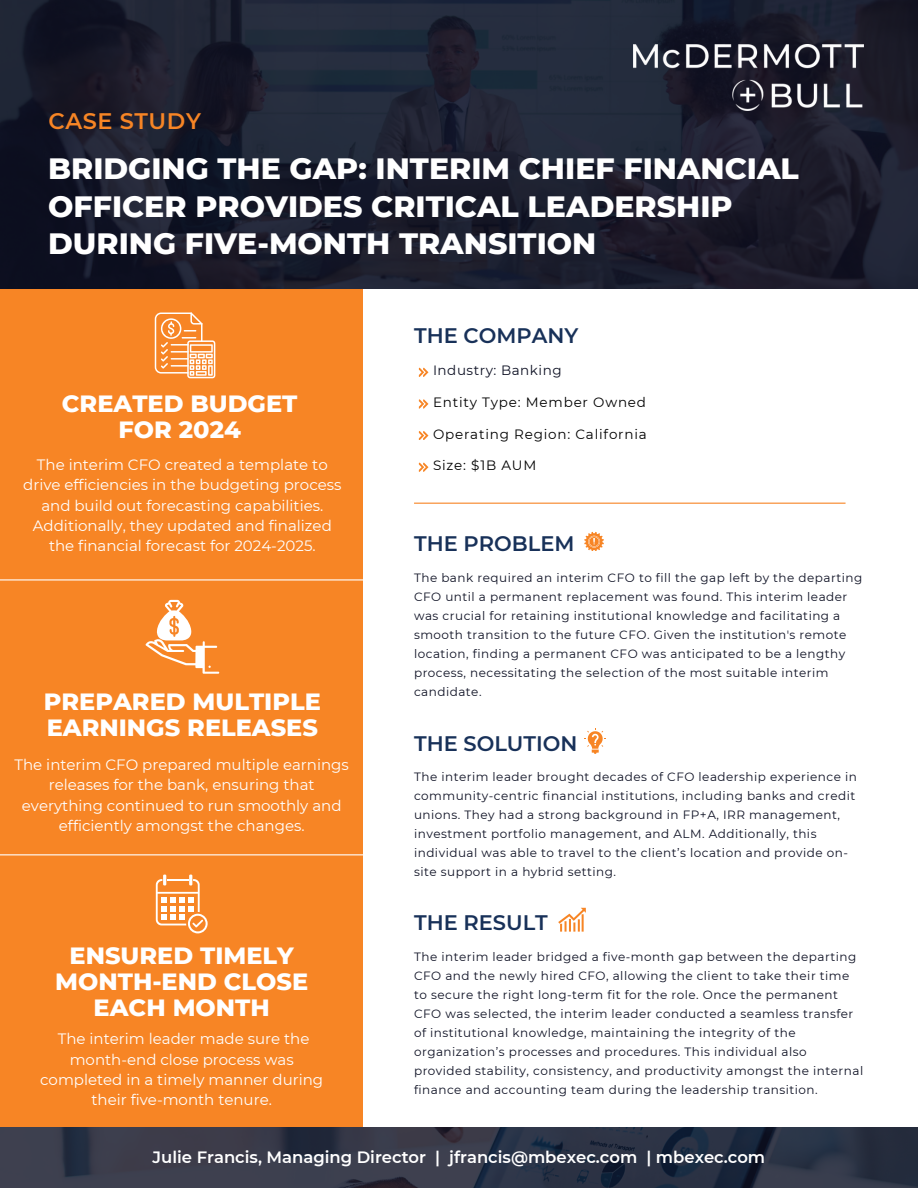
<style>
.page{position:relative;width:918px;height:1188px;background:#fff}
.page>*{position:absolute;margin:0;border:0;box-sizing:border-box;transform-origin:0 0}
.t1{font:800 30px/37.2px "Montserrat";color:#fff}
.t2{font:800 24px/25.8px "Montserrat";color:#fff;text-align:center}
.t3{font:600 22.5px "Montserrat";letter-spacing:.025em;color:#f78525}
.t4{font:600 21px "Montserrat";color:#183159}
.t5{font:600 16.5px "Montserrat";color:#fff}
.t6{font:15px/20.2px "Montserrat";color:#fff;text-align:center}
.t7{font:13.5px "Montserrat";letter-spacing:.06em;color:#000}
.t8{font:13.5px "Montserrat";letter-spacing:.04em;color:#0e1124}
.t9{font:12px/19px "Montserrat";letter-spacing:.04em;color:#0e1124}
</style>
<div class="page">
<div style="left:0;top:275px;width:363px;height:859px;background:#f78525"></div>
<svg style="left:0;top:0;width:918px;height:288px;background:#1b1f2f"></svg>
<svg style="left:0;top:1128px;width:918px;height:60px;background:#303546"></svg>
<img style="left:633px;top:44px;width:231px;height:66px">
<hr style="left:414px;top:503px;width:432px;height:1px;background:#f78525">
<hr style="left:0;top:579px;width:367px;height:1px;background:#fff">
<hr style="left:0;top:854px;width:367px;height:1px;background:#fff">
<svg style="left:584px;top:532px;width:19px;height:19px"></svg>
<svg style="left:584px;top:728px;width:22px;height:26px"></svg>
<svg style="left:558px;top:908px;width:28px;height:23px"></svg>
<svg style="left:419px;top:368px;width:9px;height:9px"></svg>
<svg style="left:419px;top:399px;width:9px;height:9px"></svg>
<svg style="left:419px;top:431px;width:9px;height:9px"></svg>
<svg style="left:419px;top:463px;width:9px;height:9px"></svg>
<svg style="left:155px;top:312px;width:60px;height:66px"></svg>
<svg style="left:145px;top:600px;width:74px;height:74px"></svg>
<svg style="left:156px;top:875px;width:52px;height:58px"></svg>
<p class="t3" style="left:49px;top:108px;width:154px">CASE STUDY</p>
<h6 class="t1" style="left:48px;top:150px;width:752px">BRIDGING THE GAP: INTERIM CHIEF FINANCIAL<br>OFFICER PROVIDES CRITICAL LEADERSHIP<br>DURING FIVE-MONTH TRANSITION</h6>
<h3 class="t2" style="left:62px;top:391px;width:237px">CREATED BUDGET<br>FOR 2024</h3>
<p class="t6" style="left:23px;top:455px;width:320px">The interim CFO created a template to drive efficiencies in the budgeting process and build out forecasting capabilities.<br>Additionally, they updated and finalized the financial forecast for 2024-2025.</p>
<p class="t2" style="left:44px;top:688px;width:278px;text-align:left">PREPARED MULTIPLE<br>EARNINGS RELEASES</p>
<p class="t6" style="left:15px;top:755px;width:336px">The interim CFO prepared multiple earnings releases for the bank, ensuring that everything continued to run smoothly and efficiently amongst the changes.</p>
<h6 class="t2" style="left:55px;top:942px;width:254px">ENSURED TIMELY<br>MONTH-END CLOSE<br>EACH MONTH</h6>
<p class="t6" style="left:40px;top:1029px;width:285px">The interim leader made sure the month-end close process was completed in a timely manner during their five-month tenure.</p>
<h6 class="t4" style="left:414px;top:323px;width:166px">THE COMPANY</h6>
<h5 class="t8" style="left:433px;top:362px;width:130px">Industry: Banking</h5>
<p class="t7" style="left:433px;top:394px;width:215px">Entity Type: Member Owned</p>
<h2 class="t7" style="left:433px;top:426px;width:215px">Operating Region: California</h2>
<h5 class="t7" style="left:433px;top:457px;width:105px">Size: $1B AUM</h5>
<h1 class="t4" style="left:414px;top:531px;width:162px">THE PROBLEM</h1>
<p class="t9" style="left:414px;top:568px;width:450px">The bank required an interim CFO to fill the gap left by the departing CFO until a permanent replacement was found. This interim leader was crucial for retaining institutional knowledge and facilitating a smooth transition to the future CFO. Given the institution's remote location, finding a permanent CFO was anticipated to be a lengthy process, necessitating the selection of the most suitable interim candidate.</p>
<h2 class="t4" style="left:414px;top:731px;width:165px">THE SOLUTION</h2>
<h5 class="t9" style="left:414px;top:767px;width:444px">The interim leader brought decades of CFO leadership experience in community-centric financial institutions, including banks and credit unions. They had a strong background in FP+A, IRR management, investment portfolio management, and ALM. Additionally, this individual was able to travel to the client’s location and provide on&shy;site support in a hybrid setting.</h5>
<p class="t4" style="left:414px;top:909px;width:135px">THE RESULT</p>
<h2 class="t9" style="left:414px;top:947px;width:451px">The interim leader bridged a five-month gap between the departing CFO and the newly hired CFO, allowing the client to take their time to secure the right long-term fit for the role. Once the permanent CFO was selected, the interim leader conducted a seamless transfer of institutional knowledge, maintaining the integrity of the organization’s processes and procedures. This individual also provided stability, consistency, and productivity amongst the internal finance and accounting team during the leadership transition.</h2>
<h3 class="t5" style="left:153px;top:1147px;width:614px">Julie Francis, Managing Director | jfrancis@mbexec.com | mbexec.com</h3>
</div>
